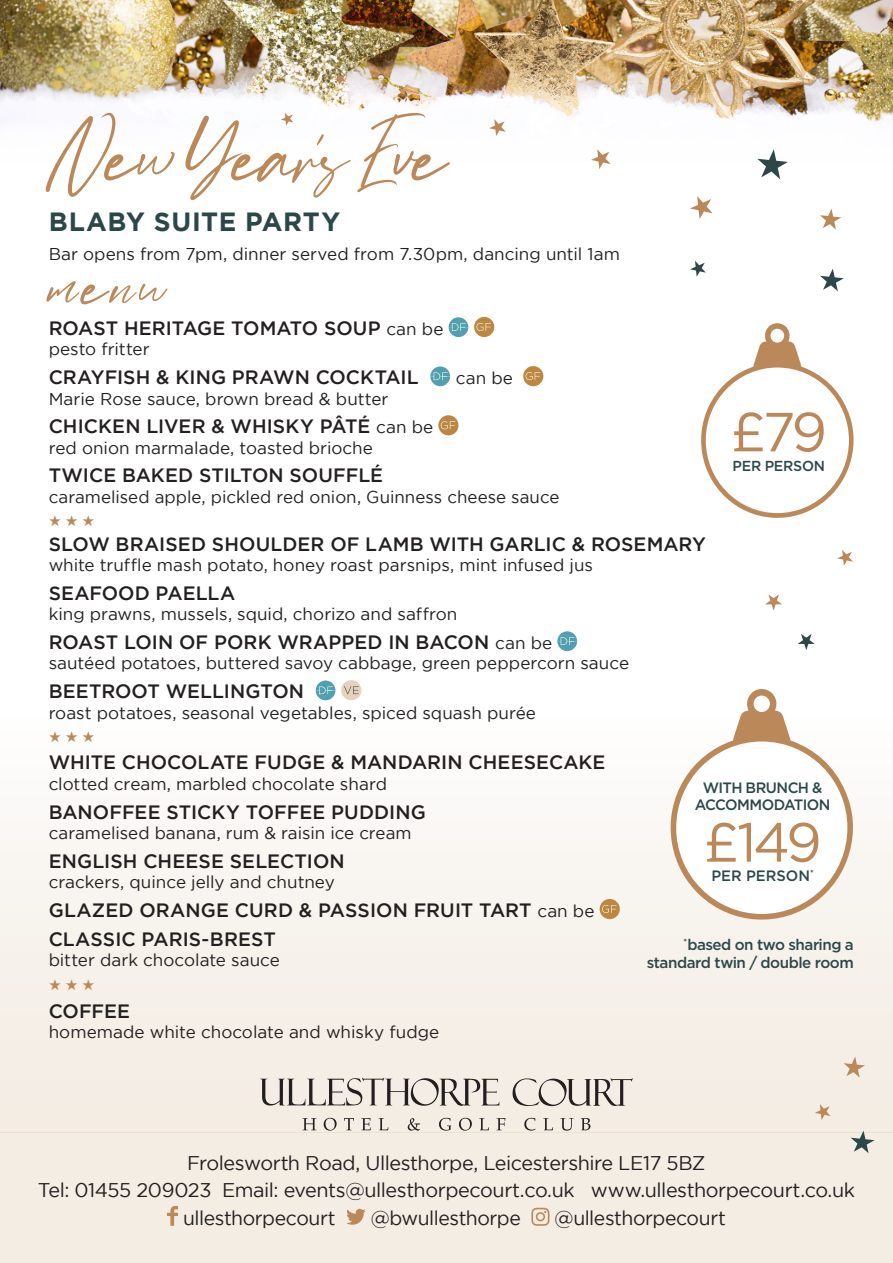
<style>
.page{position:relative;width:893px;height:1263px;background:#fff}
.page>*{position:absolute;margin:0;border:0;box-sizing:border-box;transform-origin:0 0}
.t1{font:100.8px "Pacific Beach Script Font";letter-spacing:-.01em;color:#bb8959}
.t2{font:76.65px "Pacific Beach Script Font";color:#bb8959}
.t3{font:55.05px "Gotham";color:#bb8959}
.t4{font:700 26.25px "Gotham";letter-spacing:.025em;color:#2c4748}
.t5{font:19.8px "Gotham";letter-spacing:-.02em;color:#231f20}
.t6{font:500 19.2px "Gotham";letter-spacing:.005em;color:#231f20}
.t7{font:17.1px "Gotham";color:#231f20}
.t8{font:500 15.3px "Gotham";letter-spacing:-.03em;color:#2c4748}
.t9{font:15.3px "Zapf Dingbats ITC";color:#bb8959}
.t10{font:500 15px "Gotham";letter-spacing:-.035em;color:#2c4748}
.t11{font:500 15px "Gotham";color:#2c4748}
.t12{font:500 14.55px "Gotham";letter-spacing:-.02em;color:#2c4748}
.s1{font-size:83.25px}
.s2{font-size:78.9px}
.s3{font-weight:400;font-size:17.1px}
</style>
<div class="page">
<div style="left:0;top:1132px;width:893px;height:131px;background:#f3ede4"></div>
<div style="left:0;top:715px;width:893px;height:417px;background:linear-gradient(to bottom,#fdfdfc,#f2ebe1)"></div>
<svg style="left:302px;top:1118px;width:288px;height:13px;background:#d4cec6"></svg>
<svg style="left:260px;top:1077px;width:239px;height:29px;background:#c3bdb7"></svg>
<svg style="left:512px;top:1077px;width:121px;height:29px;background:#c6c0b9"></svg>
<svg style="left:167px;top:1206px;width:11px;height:20px"></svg>
<svg style="left:346px;top:1209px;width:20px;height:16px"></svg>
<svg style="left:531px;top:1208px;width:18px;height:18px"></svg>
<img style="left:0;top:0;width:893px;height:123px">
<svg style="left:449px;top:317px;width:19px;height:20px"></svg>
<div style="left:474px;top:317px;width:20px;height:20px;background:#bc8740;border-radius:50%"></div>
<svg style="left:476px;top:323px;width:15px;height:8px"></svg>
<svg style="left:430px;top:366px;width:20px;height:20px"></svg>
<div style="left:523px;top:366px;width:20px;height:20px;background:#bc8740;border-radius:50%"></div>
<svg style="left:526px;top:372px;width:14px;height:8px"></svg>
<div style="left:438px;top:415px;width:20px;height:20px;background:#bc8740;border-radius:50%"></div>
<svg style="left:441px;top:421px;width:14px;height:8px"></svg>
<svg style="left:557px;top:631px;width:20px;height:20px"></svg>
<svg style="left:316px;top:680px;width:46px;height:21px"></svg>
<div style="left:600px;top:899px;width:20px;height:20px;background:#bc8740;border-radius:50%"></div>
<svg style="left:602px;top:905px;width:15px;height:8px"></svg>
<svg style="left:820px;top:209px;width:21px;height:21px"></svg>
<svg style="left:820px;top:269px;width:24px;height:22px"></svg>
<svg style="left:757px;top:149px;width:31px;height:30px"></svg>
<svg style="left:690px;top:196px;width:23px;height:23px"></svg>
<svg style="left:837px;top:550px;width:16px;height:16px"></svg>
<svg style="left:281px;top:113px;width:12px;height:13px"></svg>
<svg style="left:334px;top:73px;width:12px;height:12px"></svg>
<svg style="left:690px;top:261px;width:16px;height:16px"></svg>
<svg style="left:591px;top:149px;width:20px;height:20px"></svg>
<svg style="left:489px;top:119px;width:17px;height:17px"></svg>
<svg style="left:765px;top:594px;width:17px;height:17px"></svg>
<svg style="left:798px;top:634px;width:17px;height:16px"></svg>
<svg style="left:701px;top:323px;width:153px;height:195px"></svg>
<svg style="left:844px;top:1056px;width:21px;height:22px"></svg>
<svg style="left:851px;top:1130px;width:24px;height:23px"></svg>
<svg style="left:815px;top:1104px;width:16px;height:16px"></svg>
<svg style="left:664px;top:689px;width:191px;height:233px"></svg>
<p class="t1" style="left:49px;top:95px;width:399px"><span class="s1">N</span>ew <span class="s2">Y</span>ear's <span class="s2">E</span>ve</p>
<p class="t4" style="left:49px;top:207px;width:293px">BLABY SUITE PARTY</p>
<p class="t7" style="left:49px;top:244px;width:573px">Bar opens from 7pm, dinner served from 7.30pm, dancing until 1am</p>
<p class="t2" style="left:49px;top:239px;width:118px">menu</p>
<p class="t6" style="left:49px;top:317px;width:396px">ROAST HERITAGE TOMATO SOUP <span class="s3">can be</span></p>
<p class="t7" style="left:49px;top:340px;width:102px">pesto fritter</p>
<p class="t6" style="left:49px;top:366px;width:372px">CRAYFISH &amp; KING PRAWN COCKTAIL</p>
<p class="t7" style="left:456px;top:369px;width:59px">can be</p>
<p class="t7" style="left:49px;top:389px;width:341px">Marie Rose sauce, brown bread &amp; butter</p>
<p class="t6" style="left:49px;top:416px;width:386px">CHICKEN LIVER &amp; WHISKY PÂTÉ <span class="s3">can be</span></p>
<p class="t7" style="left:49px;top:438px;width:326px">red onion marmalade, toasted brioche</p>
<p class="t6" style="left:49px;top:465px;width:336px">TWICE BAKED STILTON SOUFFLÉ</p>
<p class="t7" style="left:49px;top:487px;width:512px">caramelised apple, pickled red onion, Guinness cheese sauce</p>
<p class="t9" style="left:49px;top:514px;width:48px">★ ★ ★</p>
<p class="t6" style="left:49px;top:533px;width:659px">SLOW BRAISED SHOULDER OF LAMB WITH GARLIC &amp; ROSEMARY</p>
<p class="t7" style="left:49px;top:556px;width:546px">white truffle mash potato, honey roast parsnips, mint infused jus</p>
<p class="t6" style="left:49px;top:582px;width:188px">SEAFOOD PAELLA</p>
<p class="t7" style="left:49px;top:605px;width:410px">king prawns, mussels, squid, chorizo and saffron</p>
<p class="t6" style="left:49px;top:631px;width:505px">ROAST LOIN OF PORK WRAPPED IN BACON <span class="s3">can be</span></p>
<p class="t7" style="left:49px;top:654px;width:582px">sautéed potatoes, buttered savoy cabbage, green peppercorn sauce</p>
<p class="t6" style="left:49px;top:680px;width:257px">BEETROOT WELLINGTON</p>
<p class="t7" style="left:49px;top:703px;width:489px">roast potatoes, seasonal vegetables, spiced squash purée</p>
<p class="t9" style="left:49px;top:729px;width:48px">★ ★ ★</p>
<p class="t6" style="left:49px;top:752px;width:558px">WHITE CHOCOLATE FUDGE &amp; MANDARIN CHEESECAKE</p>
<p class="t7" style="left:49px;top:774px;width:340px">clotted cream, marbled chocolate shard</p>
<p class="t6" style="left:49px;top:801px;width:379px">BANOFFEE STICKY TOFFEE PUDDING</p>
<p class="t7" style="left:49px;top:823px;width:364px">caramelised banana, rum &amp; raisin ice cream</p>
<p class="t6" style="left:49px;top:850px;width:298px">ENGLISH CHEESE SELECTION</p>
<p class="t7" style="left:49px;top:873px;width:288px">crackers, quince jelly and chutney</p>
<p class="t6" style="left:49px;top:899px;width:547px">GLAZED ORANGE CURD &amp; PASSION FRUIT TART <span class="s3">can be</span></p>
<p class="t6" style="left:49px;top:928px;width:229px">CLASSIC PARIS-BREST</p>
<p class="t7" style="left:49px;top:951px;width:233px">bitter dark chocolate sauce</p>
<p class="t9" style="left:49px;top:978px;width:48px">★ ★ ★</p>
<p class="t6" style="left:49px;top:1000px;width:83px">COFFEE</p>
<p class="t7" style="left:49px;top:1023px;width:392px">homemade white chocolate and whisky fudge</p>
<p class="t3" style="left:730px;top:401px;width:98px">£79</p>
<p class="t12" style="left:732px;top:456px;width:94px">PER PERSON</p>
<p class="t10" style="left:703px;top:778px;width:121px">WITH BRUNCH &amp;</p>
<p class="t10" style="left:695px;top:795px;width:137px">ACCOMMODATION</p>
<p class="t3" style="left:703px;top:812px;width:120px">£149</p>
<p class="t11" style="left:711px;top:866px;width:104px">PER PERSON<sup>*</sup></p>
<p class="t8" style="left:683px;top:934px;width:172px"><sup>*</sup>based on two sharing a</p>
<p class="t8" style="left:647px;top:953px;width:209px">standard twin / double room</p>
<p class="t5" style="left:187px;top:1152px;width:520px">Frolesworth Road, Ullesthorpe, Leicestershire LE17 5BZ</p>
<p class="t5" style="left:38px;top:1179px;width:819px">Tel: 01455 209023 Email: events@ullesthorpecourt.co.uk www.ullesthorpecourt.co.uk</p>
<p class="t5" style="left:183px;top:1207px;width:154px">ullesthorpecourt</p>
<p class="t5" style="left:371px;top:1207px;width:152px">@bwullesthorpe</p>
<p class="t5" style="left:554px;top:1207px;width:173px">@ullesthorpecourt</p>
</div>
